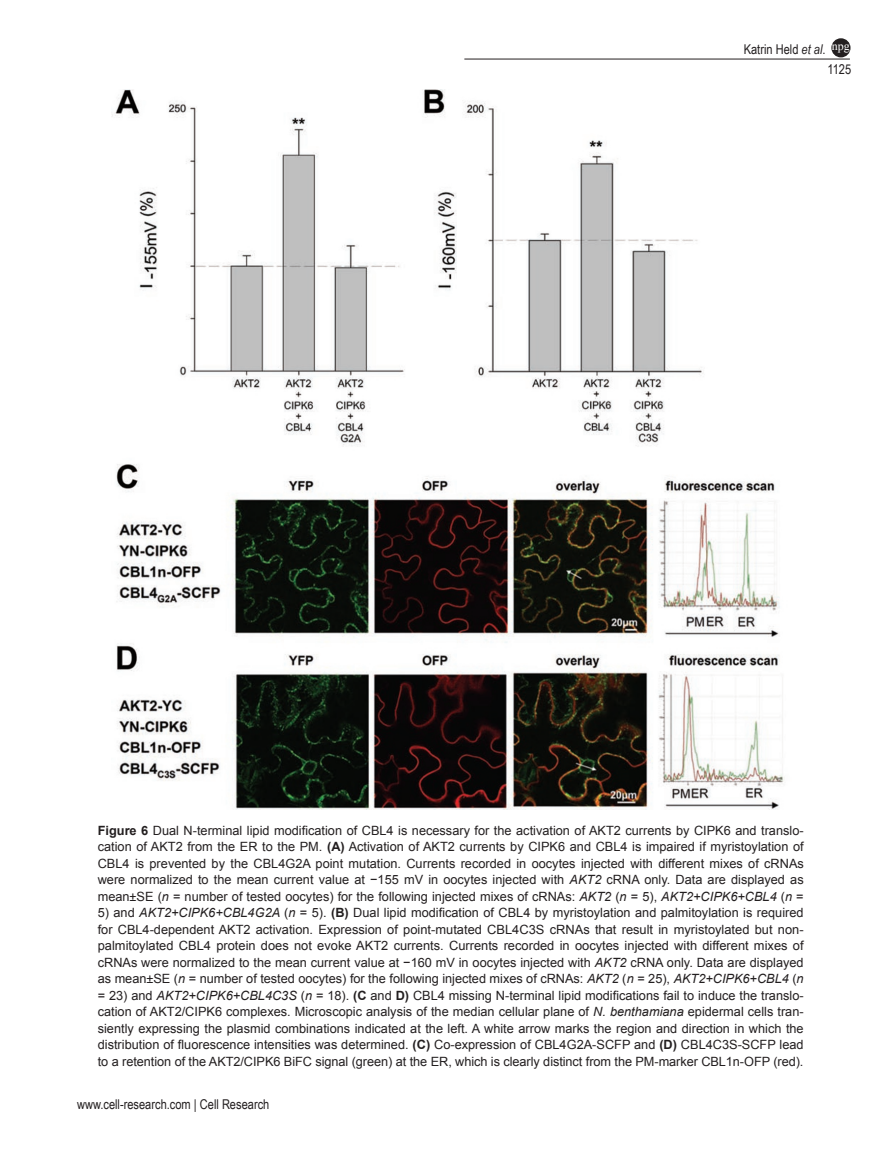
<style>
.page{position:relative;width:893px;height:1170px;background:#fff}
.page>*{position:absolute;margin:0;border:0;box-sizing:border-box;transform-origin:0 0}
.t1{font:13.5px "Arial Narrow";color:#231f20}
.t2{font:12.75px/16.5px "Arial MT2";letter-spacing:-.005em;color:#231f20;text-align:justify}
.t3{font:12px "Times New Roman PSMT2";color:#fff}
.s1{font-style:italic}
.s2{font-family:"Arial";font-weight:700}
.s3{font-family:"Arial";font-style:italic}
.s4{font-family:"Arial"}
</style>
<div class="page">
<hr style="left:464px;top:59px;width:386px;height:1px;background:#231f20">
<div style="left:832px;top:39px;width:18px;height:18px;background:#231f20;border-radius:50%"></div>
<div style="left:831px;top:38px;width:19px;height:19px;border:2px solid #231f20;border-radius:50%"></div>
<img style="left:112px;top:89px;width:673px;height:720px">
<p class="t3" style="left:832px;top:38px;width:19px">npg</p>
<p class="t1" style="left:744px;top:40px;width:83px">Katrin Held <span class="s1">et al</span>.</p>
<p class="t1" style="left:827px;top:59px;width:25px">1125</p>
<p class="t2" style="left:98px;top:822px;width:708px"><span class="s2">Figure 6</span> Dual N-terminal lipid modification of CBL4 is necessary for the activation of AKT2 currents by CIPK6 and translo&shy;cation of AKT2 from the ER to the PM. <span class="s2">(A)</span> Activation of AKT2 currents by CIPK6 and CBL4 is impaired if myristoylation of CBL4 is prevented by the CBL4G2A point mutation. Currents recorded in oocytes injected with different mixes of cRNAs were normalized to the mean current value at −155 mV in oocytes injected with <span class="s3">AKT2</span> cRNA only. Data are displayed as mean±SE (<span class="s3">n</span> = number of tested oocytes) for the following injected mixes of cRNAs: <span class="s3">AKT2</span> (<span class="s3">n</span> = 5), <span class="s3">AKT2+CIPK6+CBL4</span> (<span class="s3">n</span> <span class="s4">=</span></p>
<p class="t2" style="left:98px;top:904px;width:707px">5) and <span class="s3">AKT2+CIPK6+CBL4G2A</span> (<span class="s3">n</span> = 5). <span class="s2">(B)</span> Dual lipid modification of CBL4 by myristoylation and palmitoylation is required for CBL4-dependent AKT2 activation. Expression of point-mutated CBL4C3S cRNAs that result in myristoylated but non&shy;palmitoylated CBL4 protein does not evoke AKT2 currents. Currents recorded in oocytes injected with different mixes of cRNAs were normalized to the mean current value at −160 mV in oocytes injected with <span class="s3">AKT2</span> cRNA only. Data are displayed as mean±SE (<span class="s3">n</span> = number of tested oocytes) for the following injected mixes of cRNAs: <span class="s3">AKT2</span> (<span class="s3">n</span> = 25), <span class="s3">AKT2+CIPK6+CBL4</span> (<span class="s3">n </span>= 23) and <span class="s3">AKT2+CIPK6+CBL4C3S</span> (<span class="s3">n</span> = 18). <span class="s2">(C</span> and <span class="s2">D)</span> CBL4 missing N-terminal lipid modifications fail to induce the translo&shy;cation of AKT2/CIPK6 complexes. Microscopic analysis of the median cellular plane of <span class="s3">N. benthamiana</span> epidermal cells tran&shy;siently expressing the plasmid combinations indicated at the left. A white arrow marks the region and direction in which the distribution of fluorescence intensities was determined. <span class="s2">(C)</span> Co-expression of CBL4G2A-SCFP and <span class="s2">(D)</span> CBL4C3S-SCFP lead to a retention of the AKT2/CIPK6 BiFC signal (green) at the ER, which is clearly distinct from the PM-marker CBL1n-OFP (red).</p>
<p class="t1" style="left:77px;top:1094px;width:194px">www.cell-research.com | Cell Research</p>
</div>
